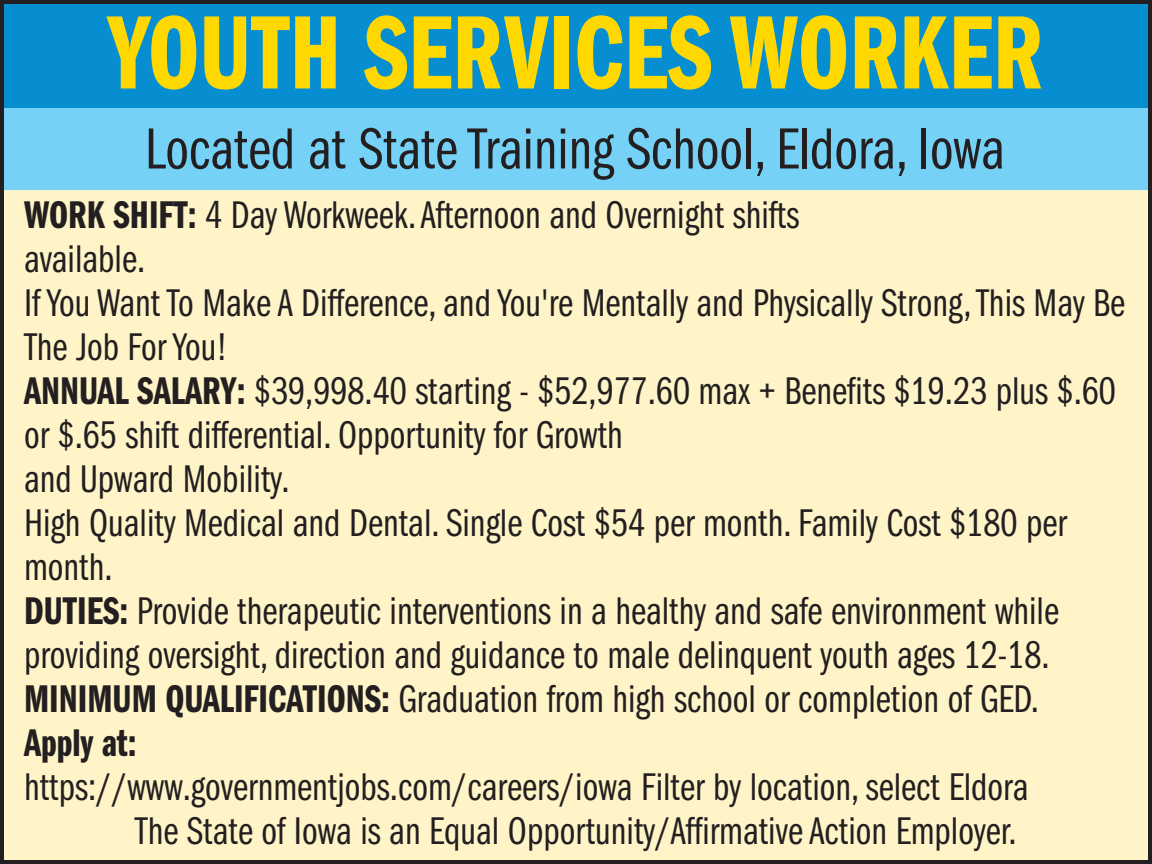
<style>
.page{position:relative;width:1152px;height:864px;background:#fff}
.page>*{position:absolute;margin:0;border:0;box-sizing:border-box;transform-origin:0 0}
.t1{font:108px "Franklin Gothic LT Pro Dm Cm";color:#ffd801}
.t2{font:60px "Franklin Gothic LT Pro Bk Cm";color:#231f20}
.t3{font:40px/44px "Franklin Gothic LT Pro Bk Cm";color:#231f20}
.t4{font:40px "Franklin Gothic LT Pro Dm Cm";color:#231f20}
.s1{font-family:"Franklin Gothic LT Pro Dm Cm"}
</style>
<div class="page">
<div style="left:2px;top:173px;width:1148px;height:689px;background:#fef4c8"></div>
<div style="left:0;top:0;width:1152px;height:108px;background:#068ed0"></div>
<div style="left:0;top:108px;width:1152px;height:82px;background:#75d1f6"></div>
<div style="left:0;top:0;width:1152px;height:864px;border:4px solid #231f20"></div>
<p class="t1" style="left:107px;top:-7px;width:937px">YOUTH SERVICES WORKER</p>
<p class="t2" style="left:145px;top:116px;width:861px">Located at State Training School, Eldora, Iowa</p>
<p class="t3" style="left:24px;top:194px;width:777px"><span class="s1">WORK SHIFT:</span> 4 Day Workweek. Afternoon and Overnight shifts</p>
<p class="t3" style="left:24px;top:238px;width:123px">available.</p>
<p class="t3" style="left:24px;top:282px;width:1103px">If You Want To Make A Difference, and You're Mentally and Physically Strong, This May Be<br>The Job For You!</p>
<p class="t3" style="left:24px;top:370px;width:1094px"><span class="s1">ANNUAL SALARY:</span> $39,998.40 starting - $52,977.60 max + Benefits $19.23 plus $.60 or $.65 shift differential. Opportunity for Growth</p>
<p class="t3" style="left:24px;top:458px;width:267px">and Upward Mobility.</p>
<p class="t3" style="left:24px;top:502px;width:1044px">High Quality Medical and Dental. Single Cost $54 per month. Family Cost $180 per month.</p>
<p class="t3" style="left:24px;top:590px;width:1037px"><span class="s1">DUTIES:</span> Provide therapeutic interventions in a healthy and safe environment while providing oversight, direction and guidance to male delinquent youth ages 12-18.</p>
<p class="t3" style="left:24px;top:678px;width:1017px"><span class="s1">MINIMUM QUALIFICATIONS:</span> Graduation from high school or completion of GED.</p>
<p class="t4" style="left:24px;top:721px;width:114px">Apply at:</p>
<p class="t3" style="left:24px;top:766px;width:1006px">https://www.governmentjobs.com/careers/iowa Filter by location, select Eldora</p>
<p class="t3" style="left:135px;top:810px;width:883px">The State of Iowa is an Equal Opportunity/Affirmative Action Employer.</p>
</div>
